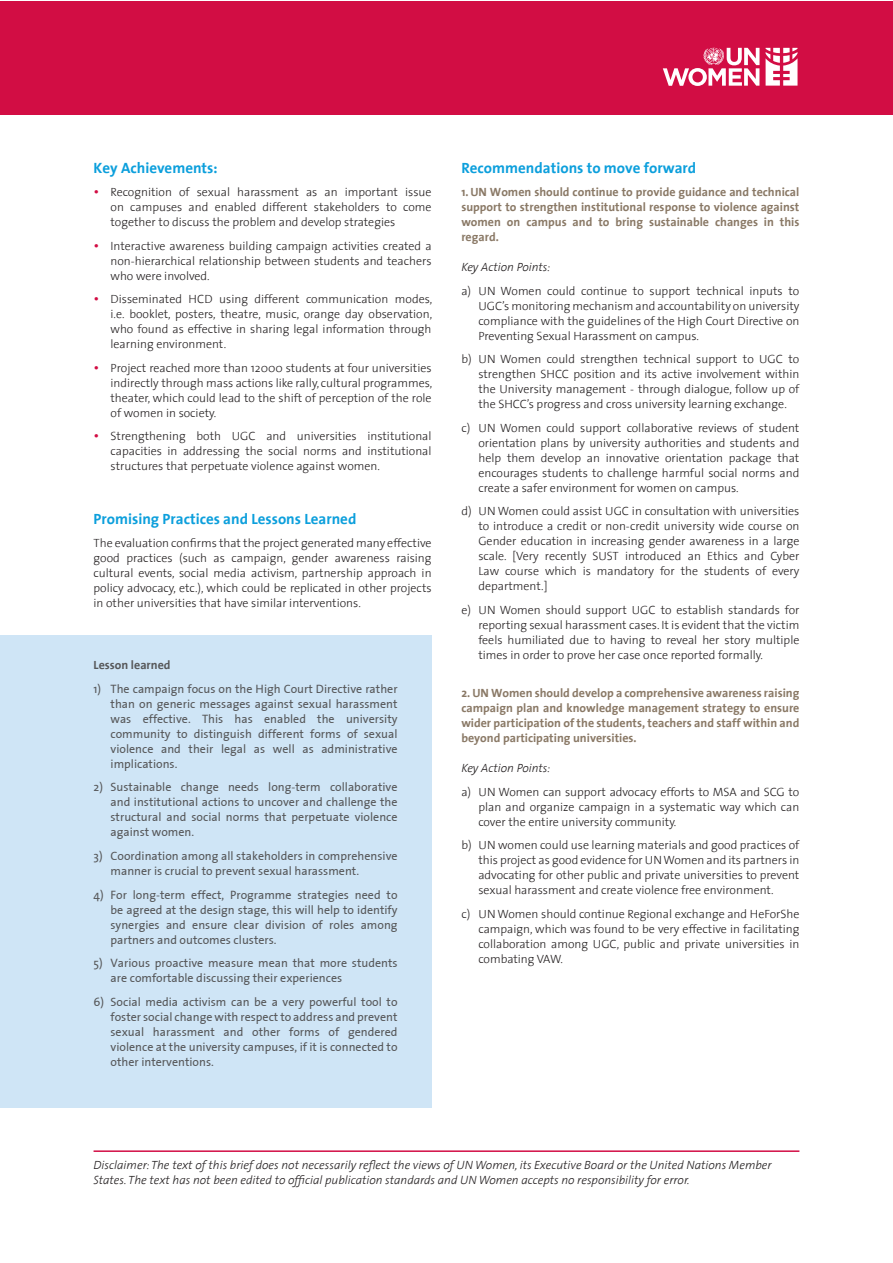
<style>
.page{position:relative;width:893px;height:1263px;background:#fff}
.page>*{position:absolute;margin:0;border:0;box-sizing:border-box;transform-origin:0 0}
.t1{font:700 15px "The Sans";color:#0c9fdc}
.t2{font:300 12px/15px "The Sans";color:#231f20;text-align:justify}
.t3{font:12px/15px "The Sans Plain";color:#57585a;text-align:justify}
.t4{font:700 12px/15px "The Sans";color:#8a7966;text-align:justify}
.t5{font:italic 300 12px/15px "The Sans";color:#231f20}
.t6{font:700 12px "The Sans";color:#57585a}
.s1{font-family:"Gotham";font-weight:500;color:#d20d44}
</style>
<div class="page">
<div style="left:1px;top:1px;width:892px;height:114px;background:#d20d44"></div>
<svg style="left:663px;top:47px;width:96px;height:39px"></svg>
<svg style="left:766px;top:48px;width:31px;height:38px"></svg>
<hr style="left:94px;top:1150px;width:705px;height:2px;background:#d20d44">
<div style="left:0;top:635px;width:432px;height:473px;background:#cfe5f6"></div>
<p class="t1" style="left:94px;top:155px;width:126px">Key Achievements:</p>
<p class="t2" style="left:111px;top:184px;width:323px;text-indent:-17px"><span class="s1">•</span> Recognition of sexual harassment as an important issue on campuses and enabled different stakeholders to come together to discuss the problem and develop strategies</p>
<p class="t2" style="left:111px;top:238px;width:323px;text-indent:-17px"><span class="s1">•</span> Interactive awareness building campaign activities created a non-hierarchical relationship between students and teachers who were involved.</p>
<p class="t2" style="left:111px;top:291px;width:323px;text-indent:-17px"><span class="s1">•</span> Disseminated HCD using different communication modes, i.e. booklet, posters, theatre, music, orange day observation, who found as effective in sharing legal information through learning environment.</p>
<p class="t2" style="left:111px;top:360px;width:323px;text-indent:-17px"><span class="s1">•</span> Project reached more than 12000 students at four universities indirectly through mass actions like rally, cultural programmes, theater, which could lead to the shift of perception of the role of women in society.</p>
<p class="t2" style="left:111px;top:428px;width:323px;text-indent:-17px"><span class="s1">•</span> Strengthening both UGC and universities institutional capacities in addressing the social norms and institutional structures that perpetuate violence against women.</p>
<p class="t1" style="left:94px;top:506px;width:264px">Promising Practices and Lessons Learned</p>
<p class="t2" style="left:94px;top:535px;width:340px">The evaluation confirms that the project generated many effective good practices (such as campaign, gender awareness raising cultural events, social media activism, partnership approach in policy advocacy, etc.), which could be replicated in other projects in other universities that have similar interventions.</p>
<p class="t6" style="left:94px;top:655px;width:79px">Lesson learned</p>
<p class="t3" style="left:111px;top:681px;width:289px;text-indent:-17px">1) The campaign focus on the High Court Directive rather than on generic messages against sexual harassment was effective. This has enabled the university community to distinguish different forms of sexual violence and their legal as well as administrative implications.</p>
<p class="t3" style="left:111px;top:779px;width:289px;text-indent:-17px">2) Sustainable change needs long-term collaborative and institutional actions to uncover and challenge the structural and social norms that perpetuate violence against women.</p>
<p class="t3" style="left:111px;top:848px;width:289px;text-indent:-17px">3) Coordination among all stakeholders in comprehensive manner is crucial to prevent sexual harassment.</p>
<p class="t3" style="left:111px;top:886px;width:289px;text-indent:-17px">4) For long-term effect, Programme strategies need to be agreed at the design stage, this will help to identify synergies and ensure clear division of roles among partners and outcomes clusters.</p>
<p class="t3" style="left:111px;top:955px;width:289px;text-indent:-17px">5) Various proactive measure mean that more students are comfortable discussing their experiences</p>
<p class="t3" style="left:111px;top:993px;width:289px;text-indent:-17px">6) Social media activism can be a very powerful tool to foster social change with respect to address and prevent sexual harassment and other forms of gendered violence at the university campuses, if it is connected to other interventions.</p>
<p class="t1" style="left:461px;top:155px;width:236px">Recommendations to move forward</p>
<p class="t4" style="left:461px;top:184px;width:340px">1.UN Women should continue to provide guidance and technical support to strengthen institutional response to violence against women on campus and to bring sustainable changes in this regard.</p>
<p class="t5" style="left:461px;top:259px;width:90px">Key Action Points:</p>
<p class="t2" style="left:478px;top:283px;width:323px;text-indent:-17px">a) UN Women could continue to support technical inputs to UGC’s monitoring mechanism and accountability on university compliance with the guidelines of the High Court Directive on Preventing Sexual Harassment on campus.</p>
<p class="t2" style="left:478px;top:351px;width:323px;text-indent:-17px">b) UN Women could strengthen technical support to UGC to strengthen SHCC position and its active involvement within the University management - through dialogue, follow up of the SHCC’s progress and cross university learning exchange.</p>
<p class="t2" style="left:478px;top:420px;width:323px;text-indent:-17px">c) UN Women could support collaborative reviews of student orientation plans by university authorities and students and help them develop an innovative orientation package that encourages students to challenge harmful social norms and create a safer environment for women on campus.</p>
<p class="t2" style="left:478px;top:503px;width:323px;text-indent:-17px">d) UN Women could assist UGC in consultation with universities to introduce a credit or non-credit university wide course on Gender education in increasing gender awareness in a large scale. [Very recently SUST introduced an Ethics and Cyber Law course which is mandatory for the students of every department.]</p>
<p class="t2" style="left:478px;top:602px;width:323px;text-indent:-17px">e) UN Women should support UGC to establish standards for reporting sexual harassment cases. It is evident that the victim feels humiliated due to having to reveal her story multiple times in order to prove her case once reported formally.</p>
<p class="t4" style="left:461px;top:685px;width:340px">2. UN Women should develop a comprehensive awareness raising campaign plan and knowledge management strategy to ensure wider participation of the students, teachers and staff within and beyond participating universities.</p>
<p class="t5" style="left:461px;top:760px;width:90px">Key Action Points:</p>
<p class="t2" style="left:478px;top:784px;width:323px;text-indent:-17px">a) UN Women can support advocacy efforts to MSA and SCG to plan and organize campaign in a systematic way which can cover the entire university community.</p>
<p class="t2" style="left:478px;top:837px;width:323px;text-indent:-17px">b) UN women could use learning materials and good practices of this project as good evidence for UN Women and its partners in advocating for other public and private universities to prevent sexual harassment and create violence free environment.</p>
<p class="t2" style="left:478px;top:906px;width:323px;text-indent:-17px">c) UN Women should continue Regional exchange and HeForShe campaign, which was found to be very effective in facilitating collaboration among UGC, public and private universities in combating VAW.</p>
<p class="t5" style="left:94px;top:1157px;width:680px">Disclaimer: The text of this brief does not necessarily reflect the views of UN Women, its Executive Board or the United Nations Member<br>States. The text has not been edited to official publication standards and UN Women accepts no responsibility for error.</p>
</div>
